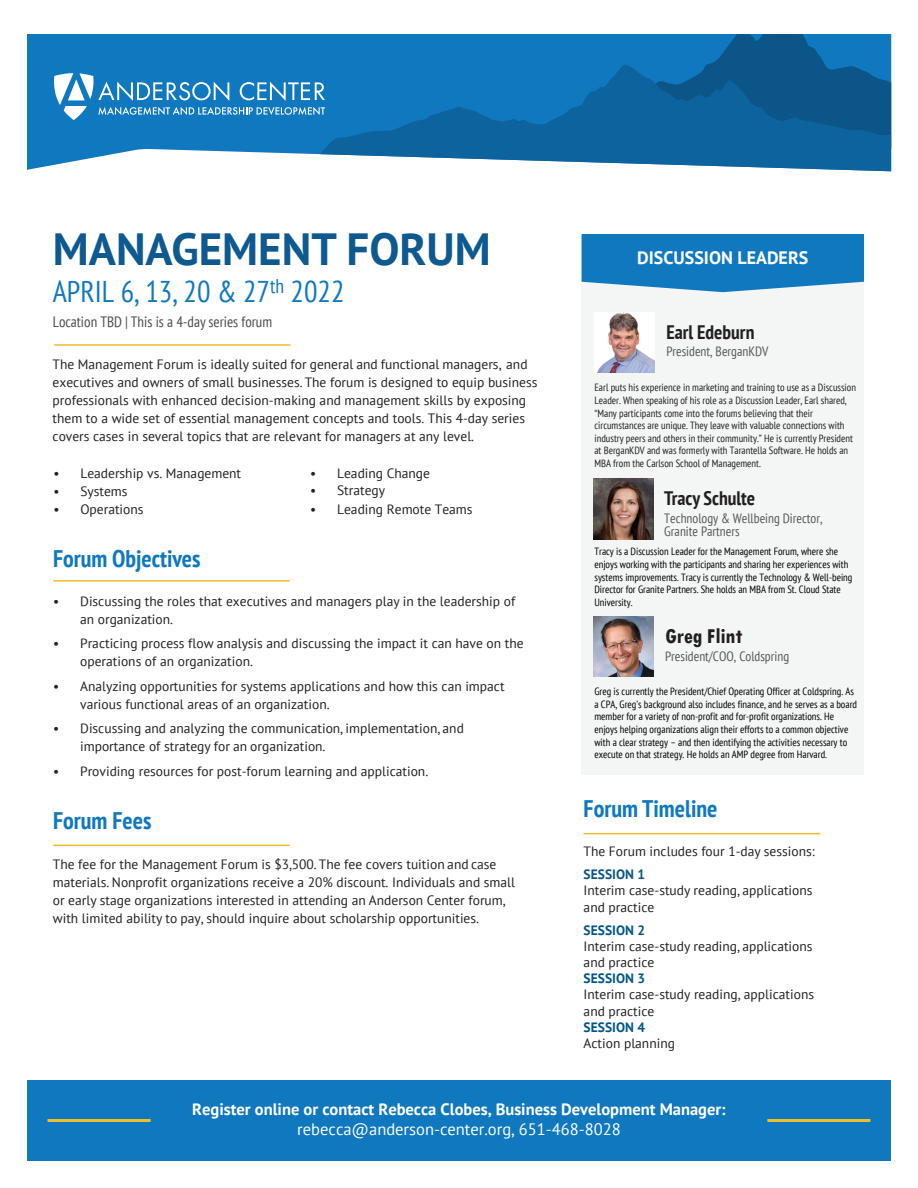
<style>
.page{position:relative;width:918px;height:1188px;background:#fff}
.page>*{position:absolute;margin:0;border:0;box-sizing:border-box;transform-origin:0 0}
.t1{font:700 45px "PT Sans";color:#0e598f}
.t2{font:30px "PT Sans Narrow";color:#1078bf}
.t3{font:700 condensed 24px "PT Sans";color:#1078bf}
.t4{font:700 condensed 22.5px "Tw Cen";color:#231f20}
.t5{font:700 condensed 19.5px "PT Sans";color:#231f20}
.t6{font:700 18px "PT Sans";color:#fff}
.t7{font:700 16.5px "PT Sans";color:#fff}
.t8{font:16.5px "PT Sans";color:#fff}
.t9{font:condensed 15px "PT Sans";color:#4b4c4d}
.t10{font:13.5px/18px "PT Sans";color:#231f20}
.t11{font:13.5px/16.2px "PT Sans";color:#231f20}
.t12{font:condensed 13.5px/14px "PT Sans";color:#57585a}
.t13{font:condensed 10.5px/12.6px "PT Sans";color:#000}
.t14{font:condensed 10.5px/12.6px "PT Sans";color:#231f20}
.s1{font-family:"PT Sans";font-stretch:condensed}
.s2{font-family:"PT Sans Narrow";font-stretch:normal}
.s3{font-style:inherit}
.s4{font-weight:700;color:#0c5688}
.s5{font-weight:700;color:#00568a}
</style>
<div class="page">
<hr style="left:53px;top:580px;width:237px;height:2px;background:#f2bd2d">
<div style="left:582px;top:234px;width:282px;height:541px;background:#f3f6f4"></div>
<div style="left:27px;top:1080px;width:864px;height:81px;background:#1078bf"></div>
<svg style="left:582px;top:234px;width:282px;height:58px;background:#2382c3"></svg>
<hr style="left:54px;top:344px;width:237px;height:2px;background:#f2bd2d">
<hr style="left:53px;top:845px;width:237px;height:1px;background:#f2bd2d">
<hr style="left:767px;top:1119px;width:103px;height:3px;background:#f2bd2d">
<hr style="left:48px;top:1119px;width:103px;height:3px;background:#f2bd2d">
<img style="left:593px;top:479px;width:60px;height:60px">
<svg style="left:27px;top:34px;width:550px;height:136px;background:#2e89c7"></svg>
<svg style="left:577px;top:34px;width:314px;height:30px;background:#0e6eaf"></svg>
<svg style="left:319px;top:64px;width:572px;height:107px;background:#2072ab"></svg>
<svg style="left:54px;top:73px;width:271px;height:47px;background:#4294cc"></svg>
<hr style="left:584px;top:833px;width:236px;height:1px;background:#f2bd2d">
<img style="left:594px;top:616px;width:60px;height:61px">
<img style="left:594px;top:312px;width:61px;height:61px">
<h1 class="t1" style="left:53px;top:220px;width:440px">MANAGEMENT FORUM</h1>
<h2 class="t2" style="left:53px;top:272px;width:293px">APRIL 6, 13, 20 &amp; 27<sup>th</sup> <span class="s1">2022</span></h2>
<p class="t9" style="left:53px;top:312px;width:221px">Location TBD | This is a <span class="s2">4</span>-day series forum</p>
<p class="t11" style="left:53px;top:355px;width:486px;line-height:18px"><span class="s3">The Management Forum is ideally suited for general and functional managers, and executives and owners of small businesses.</span> The forum is designed to equip business professionals with enhanced decision-making and management skills by exposing them to a wide set of essential management concepts and tools. This 4-day series covers cases in several topics that are relevant for managers at any level.</p>
<p class="t10" style="left:53px;top:464px;width:189px">• Leadership vs. Management</p>
<p class="t10" style="left:53px;top:482px;width:76px">• Systems</p>
<p class="t10" style="left:53px;top:500px;width:92px">• Operations</p>
<p class="t10" style="left:310px;top:464px;width:121px">• Leading Change</p>
<p class="t10" style="left:310px;top:481px;width:77px">• Strategy</p>
<p class="t10" style="left:310px;top:500px;width:164px">• Leading Remote Teams</p>
<p class="t3" style="left:53px;top:543px;width:149px">Forum Objectives</p>
<p class="t10" style="left:80px;top:592px;width:437px;text-indent:-27px">• Discussing the roles that executives and managers play in the leadership of an organization.</p>
<p class="t10" style="left:80px;top:634px;width:445px;text-indent:-27px">• Practicing process flow analysis and discussing the impact it can have on the operations of an organization.</p>
<p class="t10" style="left:80px;top:677px;width:426px;text-indent:-27px">• Analyzing opportunities for systems applications and how this can impact various functional areas of an organization.</p>
<p class="t10" style="left:80px;top:719px;width:385px;text-indent:-27px">• Discussing and analyzing the communication, implementation, and importance of strategy for an organization.</p>
<p class="t10" style="left:53px;top:762px;width:377px">• Providing resources for post-forum learning and application.</p>
<p class="t3" style="left:53px;top:804px;width:100px">Forum Fees</p>
<p class="t10" style="left:53px;top:855px;width:464px">The fee for the Management Forum is $3,500. The fee covers tuition and case materials. Nonprofit organizations receive a 20% discount. Individuals and small or early stage organizations interested in attending an Anderson Center forum, with limited ability to pay, should inquire about scholarship opportunities.</p>
<p class="t6" style="left:637px;top:246px;width:173px">DISCUSSION LEADERS</p>
<p class="t5" style="left:666px;top:319px;width:90px">Earl Edeburn</p>
<p class="t12" style="left:666px;top:344px;width:104px">President, BerganKDV</p>
<p class="t14" style="left:594px;top:381px;width:263px">Earl puts his experience in marketing and training to use as a Discussion Leader. When speaking of his role as a Discussion Leader, Earl shared, “Many participants come into the forums believing that their circumstances are unique. They leave with valuable connections with industry peers and others in their community.” He is currently President at BerganKDV and was formerly with Tarantella Software. He holds an MBA from the Carlson School of Management.</p>
<p class="t5" style="left:664px;top:486px;width:92px">Tracy Schulte</p>
<p class="t12" style="left:664px;top:510px;width:160px">Technology &amp; Wellbeing Director,<br>Granite Partners</p>
<p class="t13" style="left:594px;top:545px;width:260px">Tracy is a Discussion Leader for the Management Forum, where she enjoys working with the participants and sharing her experiences with systems improvements. Tracy is currently the Technology &amp; Well-being Director for Granite Partners. She holds an MBA from St. Cloud State University.</p>
<p class="t4" style="left:665px;top:622px;width:79px">Greg Flint</p>
<p class="t12" style="left:665px;top:649px;width:126px">President/COO, Coldspring</p>
<p class="t13" style="left:594px;top:685px;width:264px">Greg is currently the President/Chief Operating Officer at Coldspring. As a CPA, Greg’s background also includes finance, and he serves as a board member for a variety of non-profit and for-profit organizations. He enjoys helping organizations align their efforts to a common objective with a clear strategy – and then identifying the activities necessary to execute on that strategy. He holds an AMP degree from Harvard.</p>
<p class="t3" style="left:584px;top:793px;width:135px">Forum Timeline</p>
<p class="t10" style="left:584px;top:840px;width:233px;line-height:23px">The Forum includes <span class="s3">four 1</span>-day sessions:<br><span class="s4">SESSION 1</span></p>
<p class="t10" style="left:584px;top:882px;width:230px;line-height:16.2px">Interim case-study reading, applications and practice</p>
<p class="t11" style="left:584px;top:921px;width:232px"><span class="s4">S</span><span class="s5">ESSION 2<br></span><span class="s3">Interim case-study reading, applications and practice<br></span><span class="s5">SESSION 3<br></span>Interim case-study reading, applications and practice<br><span class="s5">SESSION 4<br></span>Action planning</p>
<p class="t7" style="left:192px;top:1099px;width:535px">Register online or contact Rebecca Clobes, Business Development Manager:</p>
<p class="t8" style="left:297px;top:1119px;width:325px">rebecca@anderson-center.org, 651-468-8028</p>
</div>
